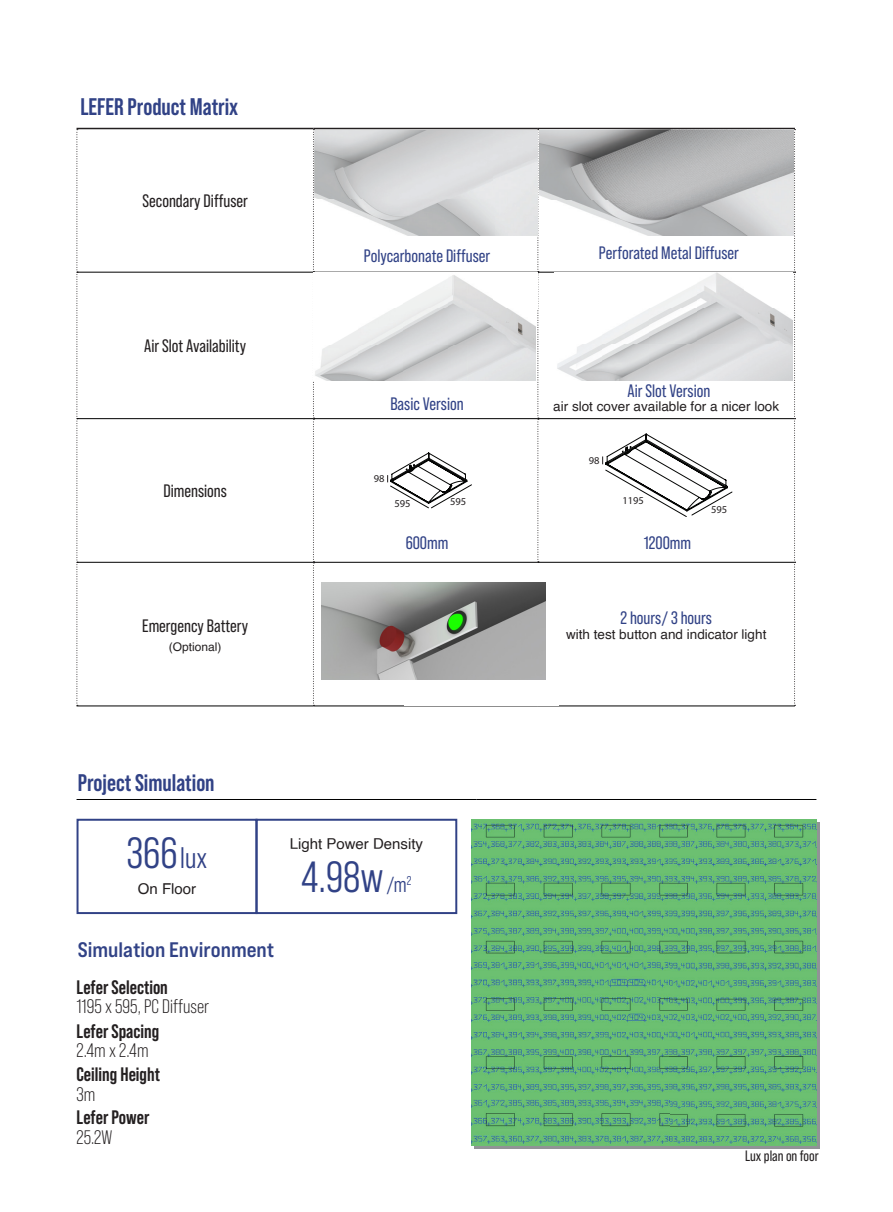
<style>
.page{position:relative;width:893px;height:1212px;background:#fff}
.page>*{position:absolute;margin:0;border:0;box-sizing:border-box;transform-origin:0 0}
.Beba_-_regular_-_18{font:43.5px "Bebas Neue Pro Middle";color:#314286}
._08_-_大標題_藍字HEADER_R{font:700 24px "Bebas Neue Pro";color:#314286}
.Beba_-_regular_-_18-2{font:700 expanded 21px "Bebas Neue Pro";color:#314286}
.t1{font:700 19.5px "Bebas Neue Pro";color:#231f20}
.t2{font:19.5px "Bebas Neue Pro";color:#231f20}
.Helvetical_-_6_5_-_M{font:18px "Bebas Neue Pro";color:#314286}
.Beba_-_regular_-_18-3{font:18px "Bebas Neue Pro";color:#231f20}
.Beba_-_regular_-_18-4{font:15px "Helvetica";color:#231f20}
.t3{font:15px "Bebas Neue Pro";color:#231f20}
.Beba_-_regular_-_18-5{font:13.5px "Helvetica";color:#231f20}
.HELVETICA_-_9{font:12px "Helvetica";color:#231f20}
._07_-_dimensions_大{font:10.5px "Myriad Pro";color:#231f20}
.s1{font-size:29.7px}
.s2{font-size:21.75px}
</style>
<div class="page">
<hr style="left:77px;top:128px;width:236px;height:1px;background:#231f20">
<hr style="left:313px;top:128px;width:225px;height:1px;background:#231f20">
<hr style="left:538px;top:128px;width:257px;height:1px;background:#231f20">
<svg style="left:77px;top:129px;width:1px;height:577px"></svg>
<svg style="left:313px;top:129px;width:1px;height:577px"></svg>
<svg style="left:537px;top:129px;width:2px;height:433px"></svg>
<svg style="left:794px;top:129px;width:2px;height:577px"></svg>
<hr style="left:77px;top:272px;width:236px;height:1px;background:#000">
<hr style="left:538px;top:272px;width:256px;height:1px;background:#000">
<hr style="left:77px;top:418px;width:236px;height:1px;background:#000">
<hr style="left:313px;top:418px;width:225px;height:1px;background:#000">
<hr style="left:538px;top:418px;width:256px;height:1px;background:#000">
<hr style="left:77px;top:562px;width:236px;height:1px;background:#000">
<hr style="left:313px;top:562px;width:225px;height:1px;background:#000">
<hr style="left:538px;top:562px;width:256px;height:1px;background:#000">
<hr style="left:77px;top:706px;width:236px;height:1px;background:#000">
<hr style="left:313px;top:706px;width:225px;height:1px;background:#000">
<hr style="left:538px;top:706px;width:257px;height:1px;background:#000">
<img style="left:314px;top:130px;width:223px;height:105px">
<img style="left:539px;top:130px;width:255px;height:106px">
<svg style="left:387px;top:453px;width:85px;height:55px"></svg>
<svg style="left:602px;top:434px;width:130px;height:83px"></svg>
<img style="left:321px;top:583px;width:225px;height:96px">
<div style="left:474px;top:822px;width:346px;height:327px;background:linear-gradient(to right,#919396,#919396)"></div>
<img style="left:471px;top:819px;width:346px;height:326px">
<hr style="left:77px;top:799px;width:399px;height:1px;background:#000">
<hr style="left:476px;top:799px;width:340px;height:1px;background:#000">
<div style="left:77px;top:819px;width:180px;height:95px;border:2px solid #314286"></div>
<div style="left:256px;top:819px;width:201px;height:95px;border:2px solid #314286"></div>
<img style="left:313px;top:272px;width:225px;height:37px">
<img style="left:313px;top:309px;width:222px;height:71px">
<img style="left:555px;top:272px;width:237px;height:108px">
<p class="_08_-_大標題_藍字HEADER_R" style="left:80px;top:93px;width:159px">LEFER Product Matrix</p>
<p class="Beba_-_regular_-_18-3" style="left:142px;top:190px;width:107px">Secondary Diffuser</p>
<p class="Beba_-_regular_-_18-3" style="left:144px;top:335px;width:103px">Air Slot Availability</p>
<p class="Beba_-_regular_-_18-3" style="left:163px;top:480px;width:65px">Dimensions</p>
<p class="Beba_-_regular_-_18-3" style="left:142px;top:616px;width:107px">Emergency Battery</p>
<p class="HELVETICA_-_9" style="left:169px;top:638px;width:54px">(Optional)</p>
<p class="Helvetical_-_6_5_-_M" style="left:364px;top:245px;width:128px">Polycarbonate Diffuser</p>
<p class="Helvetical_-_6_5_-_M" style="left:599px;top:243px;width:141px">Perforated Metal Diffuser</p>
<p class="Helvetical_-_6_5_-_M" style="left:390px;top:394px;width:75px">Basic Version</p>
<p class="_07_-_dimensions_大" style="left:374px;top:472px;width:12px">98</p>
<p class="_07_-_dimensions_大" style="left:394px;top:497px;width:18px">595</p>
<p class="_07_-_dimensions_大" style="left:450px;top:495px;width:18px">595</p>
<p class="Helvetical_-_6_5_-_M" style="left:627px;top:380px;width:84px">Air Slot Version</p>
<p class="Beba_-_regular_-_18-5" style="left:553px;top:396px;width:227px">air slot cover available for a nicer look</p>
<p class="_07_-_dimensions_大" style="left:589px;top:454px;width:12px">98</p>
<p class="_07_-_dimensions_大" style="left:622px;top:494px;width:23px">1195</p>
<p class="_07_-_dimensions_大" style="left:711px;top:503px;width:18px">595</p>
<p class="Helvetical_-_6_5_-_M" style="left:406px;top:533px;width:44px">600mm</p>
<p class="Helvetical_-_6_5_-_M" style="left:644px;top:533px;width:49px">1200mm</p>
<p class="Helvetical_-_6_5_-_M" style="left:620px;top:608px;width:93px">2 hours/ 3 hours</p>
<p class="Beba_-_regular_-_18-5" style="left:566px;top:624px;width:202px">with test button and indicator light</p>
<p class="_08_-_大標題_藍字HEADER_R" style="left:78px;top:769px;width:138px">Project Simulation</p>
<p class="Beba_-_regular_-_18" style="left:127px;top:829px;width:82px">366<span class="s1">lux</span></p>
<p class="Beba_-_regular_-_18-4" style="left:138px;top:877px;width:60px">On Floor</p>
<p class="Beba_-_regular_-_18-4" style="left:290px;top:832px;width:135px">Light Power Density</p>
<p class="Beba_-_regular_-_18" style="left:301px;top:853px;width:112px">4.98w<span class="s2">/m</span><sup>2</sup></p>
<p class="Beba_-_regular_-_18-2" style="left:78px;top:937px;width:198px">Simulation Environment</p>
<p class="t1" style="left:77px;top:976px;width:93px">Lefer Selection</p>
<p class="t2" style="left:77px;top:996px;width:134px">1195 x 595, PC Diffuser</p>
<p class="t1" style="left:77px;top:1019px;width:84px">Lefer Spacing</p>
<p class="t2" style="left:77px;top:1039px;width:74px">2.4m x 2.4m</p>
<p class="t1" style="left:77px;top:1063px;width:85px">Ceiling Height</p>
<p class="t2" style="left:77px;top:1083px;width:20px">3m</p>
<p class="t1" style="left:77px;top:1106px;width:74px">Lefer Power</p>
<p class="t2" style="left:77px;top:1126px;width:37px">25.2W</p>
<p class="t3" style="left:745px;top:1147px;width:75px">Lux plan on foor</p>
</div>
